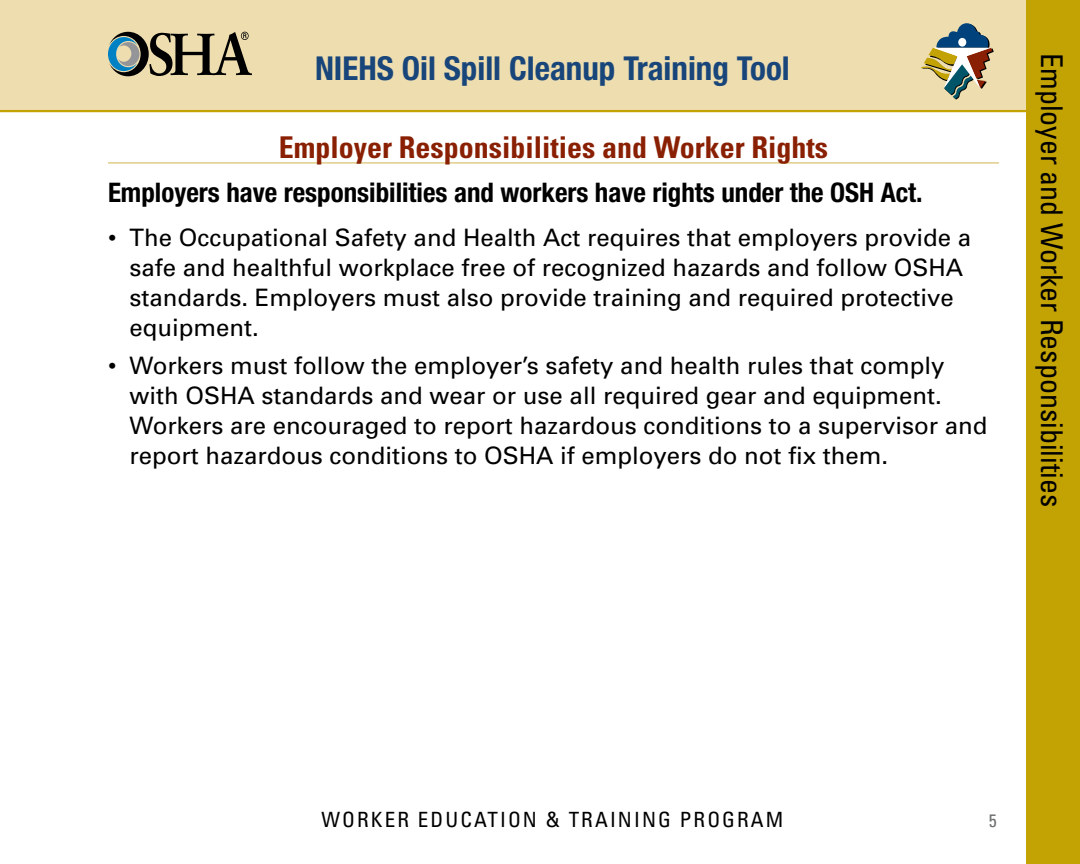
<style>
.page{position:relative;width:1080px;height:864px;background:#fff}
.page>*{position:absolute;margin:0;border:0;box-sizing:border-box;transform-origin:0 0}
.t1{font:700 condensed 33px "Helvetica Neue";color:#18457a}
.t2{font:700 condensed 30px "Univers";color:#8a2003}
.t3{font:condensed 30px "Univers";color:#000}
.t4{font:700 condensed 27px "Helvetica Neue";color:#000}
.t5{font:24px/30px "Univers";color:#000}
.t6{font:condensed 21px "Univers";letter-spacing:.1em;color:#000}
.t7{font:condensed 18px "Univers";color:#6d6f71}
</style>
<div class="page">
<div style="left:0;top:0;width:1080px;height:112px;background:#edddaf"></div>
<hr style="left:0;top:110px;width:1080px;height:2px;background:#c3a204">
<svg style="left:921px;top:23px;width:73px;height:77px"></svg>
<svg style="left:108px;top:32px;width:144px;height:44px"></svg>
<div style="left:1026px;top:0;width:54px;height:864px;background:#c3a204"></div>
<hr style="left:108px;top:162px;width:891px;height:1px;background:#d1b54e">
<h1 class="t1" style="left:315px;top:48px;width:476px">NIEHS Oil Spill Cleanup Training Tool</h1>
<p class="t2" style="left:279px;top:129px;width:551px">Employer Responsibilities and Worker Rights</p>
<p class="t4" style="left:108px;top:176px;width:816px">Employers have responsibilities and workers have rights under the OSH Act.</p>
<p class="t5" style="left:130px;top:222px;width:843px;text-indent:-22px">• The Occupational Safety and Health Act requires that employers provide a safe and healthful workplace free of recognized hazards and follow OSHA standards. Employers must also provide training and required protective equipment.</p>
<p class="t5" style="left:130px;top:350px;width:859px;text-indent:-22px">• Workers must follow the employer’s safety and health rules that comply with OSHA standards and wear or use all required gear and equipment.<br>Workers are encouraged to report hazardous conditions to a supervisor and report hazardous conditions to OSHA if employers do not fix them.</p>
<p class="t3" style="left:1071px;top:53px;width:455px;rotate:90deg">EMPLOYER AND WORKER RESPONSIBILITIES</p>
<p class="t6" style="left:322px;top:806px;width:463px">WORKER EDUCATION &amp; TRAINING PROGRAM</p>
<p class="t7" style="left:989px;top:809px;width:9px">5</p>
</div>
